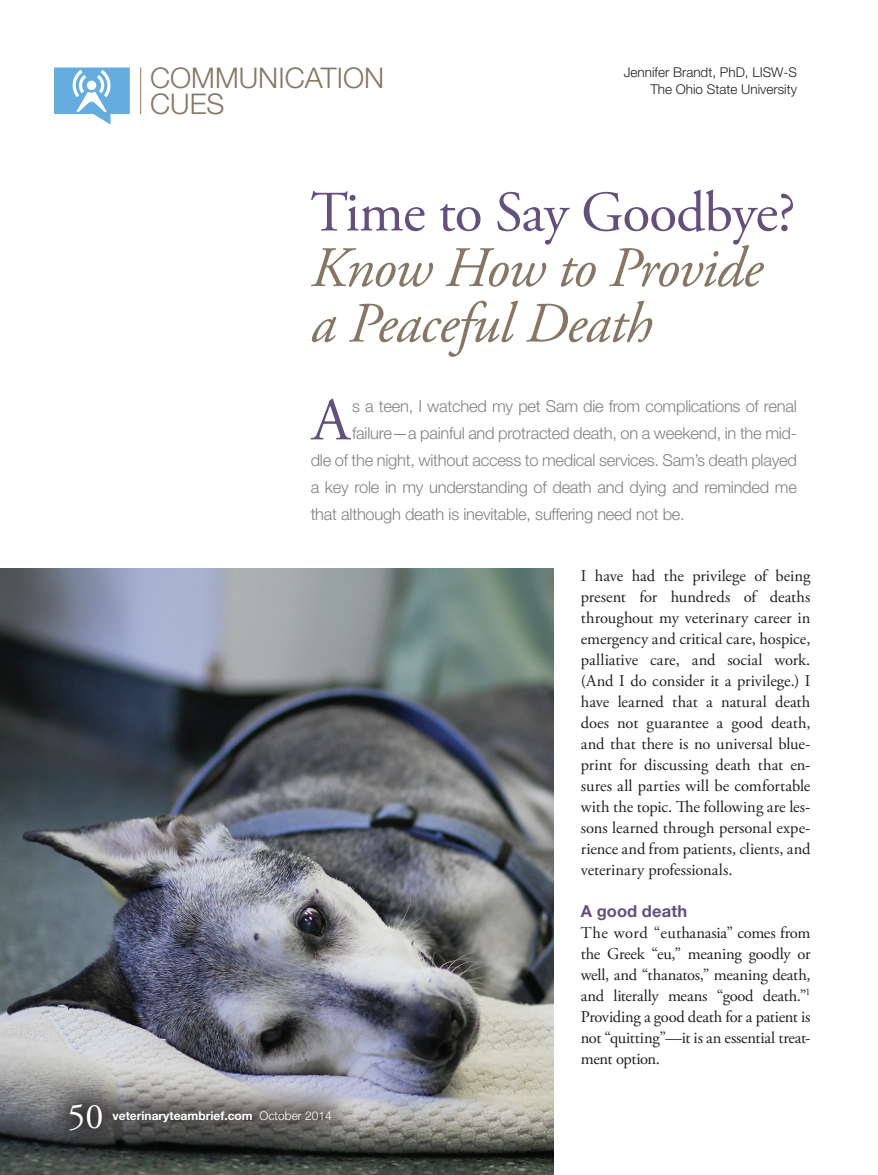
<style>
.page{position:relative;width:878px;height:1175px;background:#fff}
.page>*{position:absolute;margin:0;border:0;box-sizing:border-box;transform-origin:0 0}
.t1{font:60.3px "Adobe Garamond Pro";color:#65507d}
.t2{font:italic 57px/55.5px "Adobe Garamond Pro";letter-spacing:-.015em;color:#877664}
.t3{font:57px "Adobe Garamond Pro";letter-spacing:-.015em;color:#65507d}
.t4{font:36px "Adobe Garamond Pro";color:#fff}
.t5{font:300 28.5px/26px "Helvetica Neue LT Std";color:#877664}
.t6{font:16.5px/21px "Adobe Garamond Pro";letter-spacing:-.01em;color:#231f20;text-align:justify}
.t7{font:300 16.5px "Helvetica Neue LT Std";letter-spacing:-.015em;color:#808285}
.t8{font:700 16.5px "Helvetica Neue LT Std";letter-spacing:.005em;color:#65507d}
.t9{font:300 13.5px/16.5px "Helvetica Neue LT Std";color:#231f20;text-align:right}
.t10{font:700 12px "Helvetica Neue LT Std";color:#fff}
.s1{font-weight:300}
</style>
<div class="page">
<img style="left:0;top:568px;width:554px;height:606px">
<hr style="left:140px;top:68px;width:1px;height:46px;background:#877664">
<svg style="left:54px;top:68px;width:76px;height:56px"></svg>
<svg style="left:40px;top:1073px;width:321px;height:86px;background:#6b6b6c"></svg>
<h3 class="t5" style="left:150px;top:64px;width:236px">COMMUNICATION<br>CUES</h3>
<p class="t9" style="left:623px;top:64px;width:175px">Jennifer Brandt, PhD, LISW-S<br>The Ohio State University</p>
<h2 class="t3" style="left:310px;top:178px;width:486px">Time to Say Goodbye?</h2>
<h2 class="t2" style="left:310px;top:242px;width:453px">Know How to Provide a Peaceful Death</h2>
<h1 class="t1" style="left:312px;top:384px;width:39px">A</h1>
<p class="t7" style="left:352px;top:396px;width:446px">s a teen, I watched my pet Sam die from complications of renal</p>
<p class="t7" style="left:352px;top:423px;width:446px">failure—a painful and protracted death, on a weekend, in the mid-</p>
<p class="t7" style="left:311px;top:450px;width:488px">dle of the night, without access to medical services. Sam’s death played</p>
<p class="t7" style="left:311px;top:477px;width:488px">a key role in my understanding of death and dying and reminded me</p>
<p class="t7" style="left:311px;top:504px;width:375px">that although death is inevitable, suffering need not be.</p>
<h3 class="t4" style="left:68px;top:1094px;width:37px">50</h3>
<p class="t10" style="left:112px;top:1108px;width:221px">veterinaryteambrief.com <span class="s1">October 2014</span></p>
<p class="t6" style="left:581px;top:565px;width:231px">I have had the privilege of being present for hundreds of deaths throughout my veterinary career in emergency and critical care, hospice, palliative care, and social work. (And I do consider it a privilege.) I have learned that a natural death does not guarantee a good death, and that there is no universal blue&shy;print for discussing death that en&shy;sures all parties will be comfortable with the topic. The following are les&shy;sons learned through personal expe&shy;rience and from patients, clients, and veterinary professionals.</p>
<p class="t8" style="left:581px;top:900px;width:108px">A good death</p>
<p class="t6" style="left:581px;top:922px;width:231px">The word “euthanasia” comes from the Greek “eu,” meaning goodly or well, and “thanatos,” meaning death, and literally means “good death.”<sup>1<br></sup>Providing a good death for a patient is not “quitting”—it is an essential treat&shy;ment option.</p>
</div>
